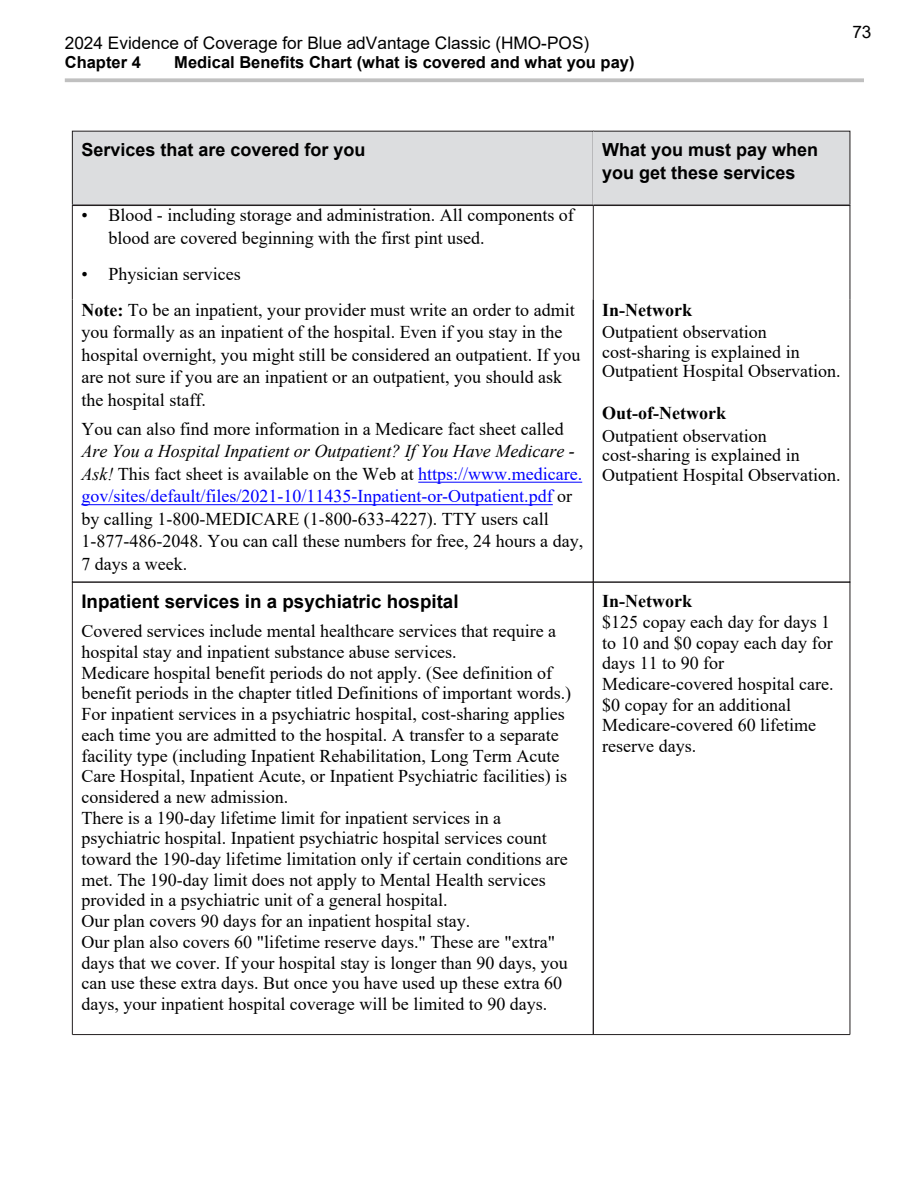
<style>
.page{position:relative;width:918px;height:1188px;background:#fff}
.page>*{position:absolute;margin:0;border:0;box-sizing:border-box;transform-origin:0 0}
.t1{font:700 18.75px "Arial";color:#000}
.t2{font:18px/20.7px "Times New Roman";color:#000}
.t3{font:700 18px/22.5px "Arial";color:#000}
.t4{font:700 18px "Times New Roman";color:#000}
.t5{font:17.25px "Arial";color:#000}
.t6{font:700 16.5px "Arial";color:#000}
.s1{font-weight:700}
.s2{font-style:italic}
.s3{color:#00f}
</style>
<div class="page">
<svg style="left:65px;top:78px;width:799px;height:4px;background:#c6c6c6"></svg>
<div style="left:72px;top:131px;width:521px;height:74px;background:#dcdddf"></div>
<hr style="left:72px;top:205px;width:522px;height:1px;background:#231f20">
<div style="left:593px;top:130px;width:258px;height:75px;background:#dcdddf"></div>
<hr style="left:593px;top:205px;width:257px;height:1px;background:#231f20">
<hr style="left:593px;top:205px;width:1px;height:94px;background:#231f20">
<hr style="left:72px;top:205px;width:1px;height:94px;background:#231f20">
<hr style="left:850px;top:205px;width:1px;height:94px;background:#231f20">
<hr style="left:72px;top:299px;width:1px;height:281px;background:#231f20">
<hr style="left:850px;top:299px;width:1px;height:281px;background:#231f20">
<hr style="left:593px;top:299px;width:1px;height:281px;background:#231f20">
<div style="left:593px;top:582px;width:257px;height:453px;border:1px solid #231f20"></div>
<hr style="left:72px;top:1034px;width:778px;height:1px;background:#231f20">
<hr style="left:418px;top:482px;width:164px;height:1px;background:#00f">
<hr style="left:81px;top:504px;width:135px;height:1px;background:#00f">
<hr style="left:216px;top:504px;width:337px;height:1px;background:#00f">
<p class="t5" style="left:65px;top:33px;width:526px">2024 Evidence of Coverage for Blue adVantage Classic (HMO-POS)</p>
<p class="t6" style="left:65px;top:52px;width:78px">Chapter 4</p>
<p class="t6" style="left:174px;top:52px;width:462px">Medical Benefits Chart (what is covered and what you pay)</p>
<p class="t5" style="left:852px;top:22px;width:21px">73</p>
<p class="t3" style="left:81px;top:139px;width:286px">Services that are covered for you</p>
<p class="t3" style="left:602px;top:139px;width:217px">What you must pay when you get these services</p>
<p class="t2" style="left:108px;top:204px;width:467px;line-height:22.5px;text-indent:-27px">• Blood - including storage and administration. All components of blood are covered beginning with the first pint used.</p>
<p class="t2" style="left:81px;top:256px;width:495px;line-height:35.7px">• Physician services<br><span class="s1">Note:</span> To be an inpatient, your provider must write an order to admit</p>
<p class="t2" style="left:81px;top:321px;width:501px;line-height:22.5px">you formally as an inpatient of the hospital. Even if you stay in the hospital overnight, you might still be considered an outpatient. If you are not sure if you are an inpatient or an outpatient, you should ask the hospital staff.</p>
<p class="t2" style="left:81px;top:418px;width:484px">You can also find more information in a Medicare fact sheet called</p>
<p class="t2" style="left:81px;top:440px;width:503px;line-height:22.5px"><span class="s2">Are You a Hospital Inpatient or Outpatient? If You Have Medicare - Ask!</span> This fact sheet is available on the Web at <span class="s3">https://www.medicare. gov/sites/default/files/2021-10/11435-Inpatient-or-Outpatient.pdf</span> or by calling 1-800-MEDICARE (1-800-633-4227). TTY users call 1-877-486-2048. You can call these numbers for free, 24 hours a day, 7 days a week.</p>
<p class="t4" style="left:602px;top:299px;width:92px">In-Network</p>
<p class="t2" style="left:602px;top:322px;width:240px;line-height:19.5px">Outpatient observation cost-sharing is explained in<br>Outpatient Hospital Observation.</p>
<p class="t4" style="left:602px;top:402px;width:125px">Out-of-Network</p>
<p class="t2" style="left:602px;top:426px;width:240px;line-height:19.5px">Outpatient observation cost-sharing is explained in<br>Outpatient Hospital Observation.</p>
<p class="t1" style="left:81px;top:591px;width:379px">Inpatient services in a psychiatric hospital</p>
<p class="t2" style="left:81px;top:621px;width:491px">Covered services include mental healthcare services that require a hospital stay and inpatient substance abuse services.<br>Medicare hospital benefit periods do not apply. (See definition of benefit periods in the chapter titled Definitions of important words.)<br>For inpatient services in a psychiatric hospital, cost-sharing applies each time you are admitted to the hospital. A transfer to a separate facility type (including Inpatient Rehabilitation, Long Term Acute Care Hospital, Inpatient Acute, or Inpatient Psychiatric facilities) is considered a new admission.<br>There is a 190-day lifetime limit for inpatient services in a psychiatric hospital. Inpatient psychiatric hospital services count toward the 190-day lifetime limitation only if certain conditions are met. The 190-day limit does not apply to Mental Health services provided in a psychiatric unit of a general hospital.<br>Our plan covers 90 days for an inpatient hospital stay.<br>Our plan also covers 60 "lifetime reserve days." These are "extra" days that we cover. If your hospital stay is longer than 90 days, you can use these extra days. But once you have used up these extra 60 days, your inpatient hospital coverage will be limited to 90 days.</p>
<p class="t4" style="left:602px;top:590px;width:92px">In-Network</p>
<p class="t2" style="left:602px;top:611px;width:233px">$125 copay each day for days 1 to 10 and $0 copay each day for days 11 to 90 for<br>Medicare-covered hospital care. $0 copay for an additional<br>Medicare-covered 60 lifetime reserve days.</p>
</div>
